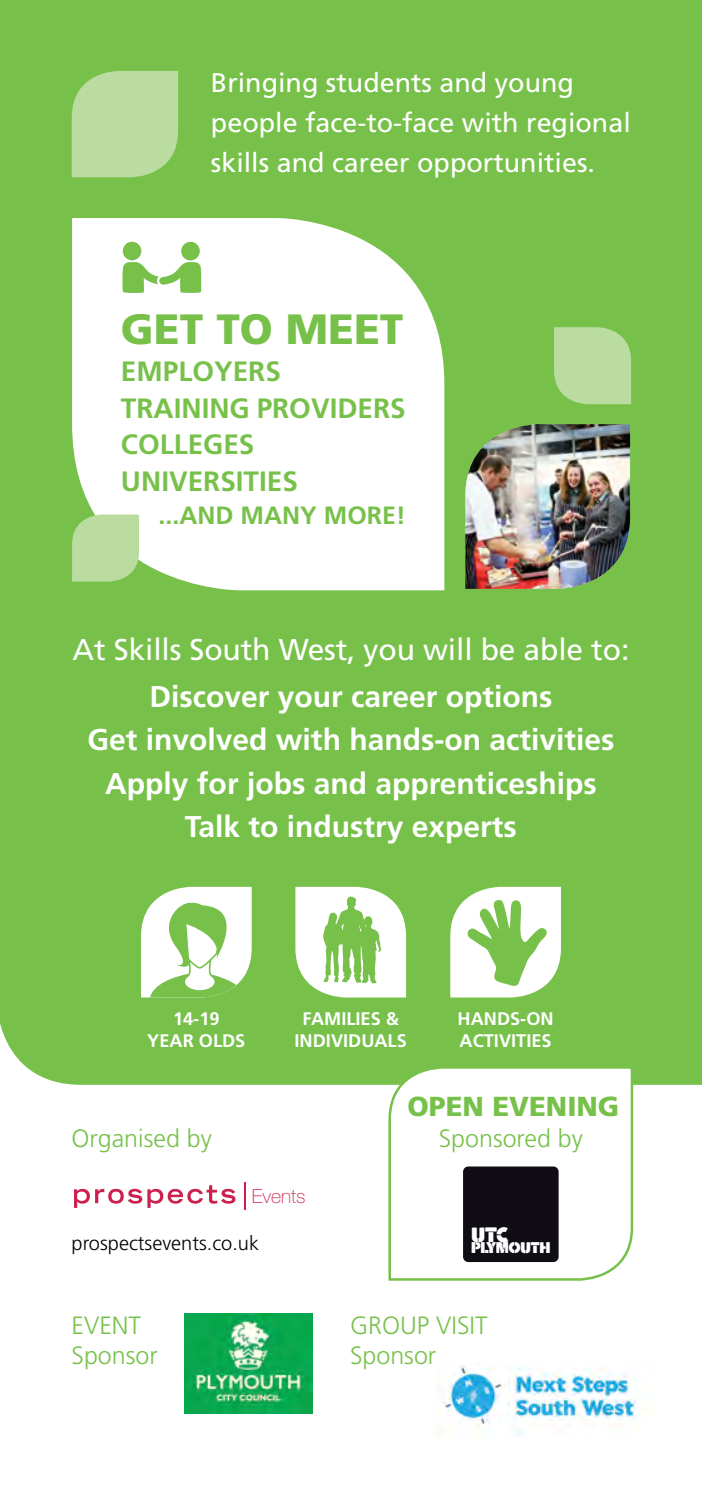
<style>
.page{position:relative;width:702px;height:1489px;background:#fff}
.page>*{position:absolute;margin:0;border:0;box-sizing:border-box;transform-origin:0 0}
.t1{font:900 42.25px "Frutiger CE";color:#77c14a}
.t2{font:700 30px/43.5px "Frutiger CE";color:#fff;text-align:center}
.t3{font:30px "Frutiger CE";letter-spacing:-.005em;color:#fff}
.t4{font:700 28px/36.8px "Frutiger CE";color:#77c14a}
.t5{font:900 27.5px "Frutiger";color:#77c14a}
.t6{font:27px/40px "Frutiger CE";color:#fff}
.t7{font:300 25px/30px "Frutiger";color:#77c14a}
.t8{font:700 25px "Frutiger CE";color:#77c14a}
.t9{font:300 20px "Frutiger";color:#000}
.t10{font:100 19.25px "Helvetica Neue";color:#cd204e}
.t11{font:700 18.25px/21.8px "Frutiger CE";color:#fff}
.t12{font:17.5px "Quanta East";color:#fff}
.t13{font:13.25px "Quanta East";letter-spacing:-.08em;color:#fff}
</style>
<div class="page">
<div style="left:0;top:0;width:702px;height:1084px;background:#77c14a"></div>
<svg style="left:72px;top:218px;width:372px;height:372px"></svg>
<svg style="left:122px;top:262px;width:79px;height:31px"></svg>
<div style="left:123px;top:242px;width:18px;height:18px;background:#77c14a;border-radius:50%"></div>
<div style="left:181px;top:242px;width:19px;height:18px;background:#77c14a;border-radius:50%"></div>
<svg style="left:72px;top:71px;width:106px;height:106px;background:#b4d999"></svg>
<svg style="left:72px;top:514px;width:67px;height:67px;background:#b5da99"></svg>
<img style="left:465px;top:424px;width:165px;height:165px">
<svg style="left:554px;top:327px;width:77px;height:77px;background:#b4d999"></svg>
<svg style="left:295px;top:886px;width:111px;height:111px"></svg>
<svg style="left:450px;top:886px;width:111px;height:111px"></svg>
<svg style="left:141px;top:886px;width:111px;height:111px"></svg>
<svg style="left:387px;top:1064px;width:247px;height:217px"></svg>
<svg style="left:74px;top:1185px;width:161px;height:22px"></svg>
<svg style="left:244px;top:1182px;width:1px;height:27px"></svg>
<div style="left:463px;top:1166px;width:95px;height:95px;background:#100d15;border-radius:5px"></div>
<img style="left:184px;top:1313px;width:128px;height:100px">
<img style="left:438px;top:1366px;width:216px;height:69px">
<p class="t6" style="left:211px;top:62px;width:421px">Bringing students and young people face-to-face with regional skills and career opportunities.</p>
<h1 class="t1" style="left:121px;top:304px;width:284px">GET TO MEET</h1>
<p class="t4" style="left:121px;top:352px;width:283px">Employers<br>Training Providers<br>Co lleges<br>Universities</p>
<p class="t8" style="left:158px;top:500px;width:249px">...And Many More!</p>
<p class="t3" style="left:73px;top:631px;width:558px">At Skills South West, you will be able to:</p>
<p class="t2" style="left:87px;top:674px;width:528px">Discover your career options<br>Get involved with hands-on activities<br>Apply for jobs and apprenticeships<br>Talk to industry experts</p>
<p class="t11" style="left:147px;top:1007px;width:98px;text-align:center">14-19 year o lds</p>
<p class="t11" style="left:294px;top:1007px;width:106px;text-indent:8px">Families &amp;<br>INDI</p>
<p class="t11" style="left:331px;top:1029px;width:77px">VID UALS</p>
<p class="t11" style="left:457px;top:1007px;width:98px">Hands-On<br>Act</p>
<p class="t11" style="left:494px;top:1029px;width:48px">ivities</p>
<p class="t5" style="left:407px;top:1089px;width:213px">OPEN EVENING</p>
<p class="t7" style="left:71px;top:1122px;width:142px">Organised by</p>
<p class="t7" style="left:439px;top:1122px;width:146px">Sponsored by</p>
<p class="t10" style="left:252px;top:1184px;width:55px">Events</p>
<p class="t9" style="left:72px;top:1231px;width:189px">prospectsevents.co.uk</p>
<p class="t12" style="left:471px;top:1223px;width:39px">UTC</p>
<p class="t13" style="left:471px;top:1239px;width:81px">PLYMOUTH</p>
<p class="t7" style="left:72px;top:1310px;width:88px">EVENT<br>Sponsor</p>
<p class="t7" style="left:350px;top:1310px;width:139px">Group Visit<br>Sponsor</p>
</div>
